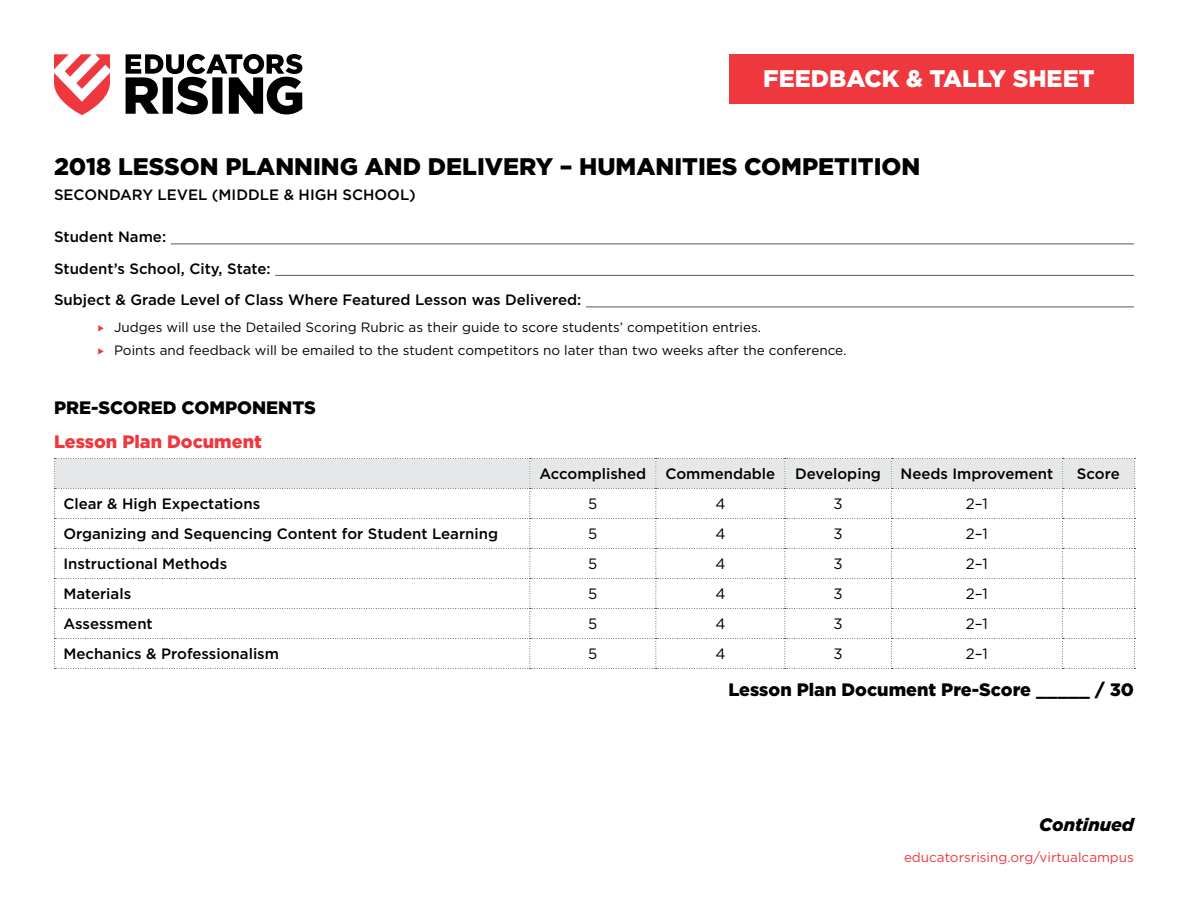
<style>
.page{position:relative;width:1188px;height:918px;background:#fff}
.page>*{position:absolute;margin:0;border:0;box-sizing:border-box;transform-origin:0 0}
.t1{font:900 24px "Gotham";color:#000}
.t2{font:900 24px "Gotham";color:#fff}
.t3{font:900 18px "Gotham";color:#000}
.t4{font:900 18px "Gotham";color:#ef373e}
.t5{font:italic 900 18px "Gotham";color:#000}
.t6{font:500 15px/31.5px "Gotham";color:#000}
.t7{font:15px "Gotham";color:#000}
.t8{font:13.5px/22.5px "Gotham";color:#000}
.t9{font:13.5px "Gotham";color:#ef373e}
</style>
<div class="page">
<div style="left:729px;top:54px;width:405px;height:50px;background:#ef373e"></div>
<svg style="left:126px;top:54px;width:176px;height:60px"></svg>
<svg style="left:54px;top:54px;width:56px;height:61px"></svg>
<hr style="left:171px;top:244px;width:963px;height:1px;background:#58595b">
<hr style="left:275px;top:275px;width:859px;height:1px;background:#58595b">
<hr style="left:586px;top:307px;width:548px;height:1px;background:#58595b">
<svg style="left:54px;top:458px;width:1081px;height:211px"></svg>
<h1 class="t2" style="left:763px;top:62px;width:332px">Feedback &amp; Tally Sheet</h1>
<h1 class="t1" style="left:54px;top:150px;width:710px">2018 Lesson Planning and Delivery – Humanities COM</h1>
<h1 class="t1" style="left:802px;top:150px;width:88px">PETITION</h1>
<p class="t6" style="left:54px;top:179px;width:363px">SECONDARY LEVEL (MIDDLE &amp; HIGH SCHOOL)</p>
<p class="t6" style="left:54px;top:221px;width:529px">Student Name:<br>Student’s School, City, State:<br>Subject &amp; Grade Level of Class Where Featured Lesson was Delivered:</p>
<p class="t8" style="left:114px;top:316px;width:734px">Judges will use the Detailed Scoring Rubric as their guide to score students’ competition entries.<br>Points and feedback will be emailed to the student competitors no later than two weeks after the conference.</p>
<p class="t3" style="left:54px;top:395px;width:71px">PRE-SCORED</p>
<p class="t3" style="left:182px;top:395px;width:15px">COM</p>
<p class="t3" style="left:225px;top:395px;width:27px">PONENT</p>
<p class="t3" style="left:304px;top:395px;width:13px">S</p>
<p class="t4" style="left:54px;top:429px;width:209px">Lesson Plan Document</p>
<p class="t6" style="left:539px;top:458px;width:108px">Accomplished</p>
<p class="t6" style="left:665px;top:458px;width:111px">Commendable</p>
<p class="t6" style="left:795px;top:458px;width:87px">Developing</p>
<p class="t6" style="left:901px;top:458px;width:154px">Needs Improvement</p>
<p class="t6" style="left:1077px;top:458px;width:44px">Score</p>
<p class="t6" style="left:63px;top:488px;width:198px">Clear &amp; High Expectations</p>
<p class="t7" style="left:588px;top:495px;width:11px">5</p>
<p class="t7" style="left:715px;top:495px;width:12px">4</p>
<p class="t7" style="left:834px;top:495px;width:11px">3</p>
<p class="t7" style="left:966px;top:495px;width:23px">2–1</p>
<p class="t6" style="left:63px;top:518px;width:436px">Organizing and Sequencing Content for Student Learning</p>
<p class="t7" style="left:588px;top:525px;width:11px">5</p>
<p class="t7" style="left:715px;top:525px;width:12px">4</p>
<p class="t7" style="left:834px;top:525px;width:11px">3</p>
<p class="t7" style="left:966px;top:525px;width:23px">2–1</p>
<p class="t6" style="left:63px;top:548px;width:165px">Instructional Methods</p>
<p class="t7" style="left:588px;top:555px;width:11px">5</p>
<p class="t7" style="left:715px;top:555px;width:12px">4</p>
<p class="t7" style="left:834px;top:555px;width:11px">3</p>
<p class="t7" style="left:966px;top:555px;width:23px">2–1</p>
<p class="t6" style="left:63px;top:578px;width:69px">Materials</p>
<p class="t7" style="left:588px;top:585px;width:11px">5</p>
<p class="t7" style="left:715px;top:585px;width:12px">4</p>
<p class="t7" style="left:834px;top:585px;width:11px">3</p>
<p class="t7" style="left:966px;top:585px;width:23px">2–1</p>
<p class="t6" style="left:63px;top:608px;width:91px">Assessment</p>
<p class="t7" style="left:588px;top:615px;width:11px">5</p>
<p class="t7" style="left:715px;top:615px;width:12px">4</p>
<p class="t7" style="left:834px;top:615px;width:11px">3</p>
<p class="t7" style="left:966px;top:615px;width:23px">2–1</p>
<p class="t6" style="left:63px;top:638px;width:217px">Mechanics &amp; Professionalism</p>
<p class="t7" style="left:588px;top:645px;width:11px">5</p>
<p class="t7" style="left:715px;top:645px;width:12px">4</p>
<p class="t7" style="left:834px;top:645px;width:11px">3</p>
<p class="t7" style="left:966px;top:645px;width:23px">2–1</p>
<p class="t3" style="left:728px;top:678px;width:407px">Lesson Plan Document Pre-Score _____ / 30</p>
<p class="t5" style="left:1039px;top:812px;width:96px">Continued</p>
<p class="t9" style="left:904px;top:849px;width:231px">educatorsrising.org/virtualcampus</p>
</div>
